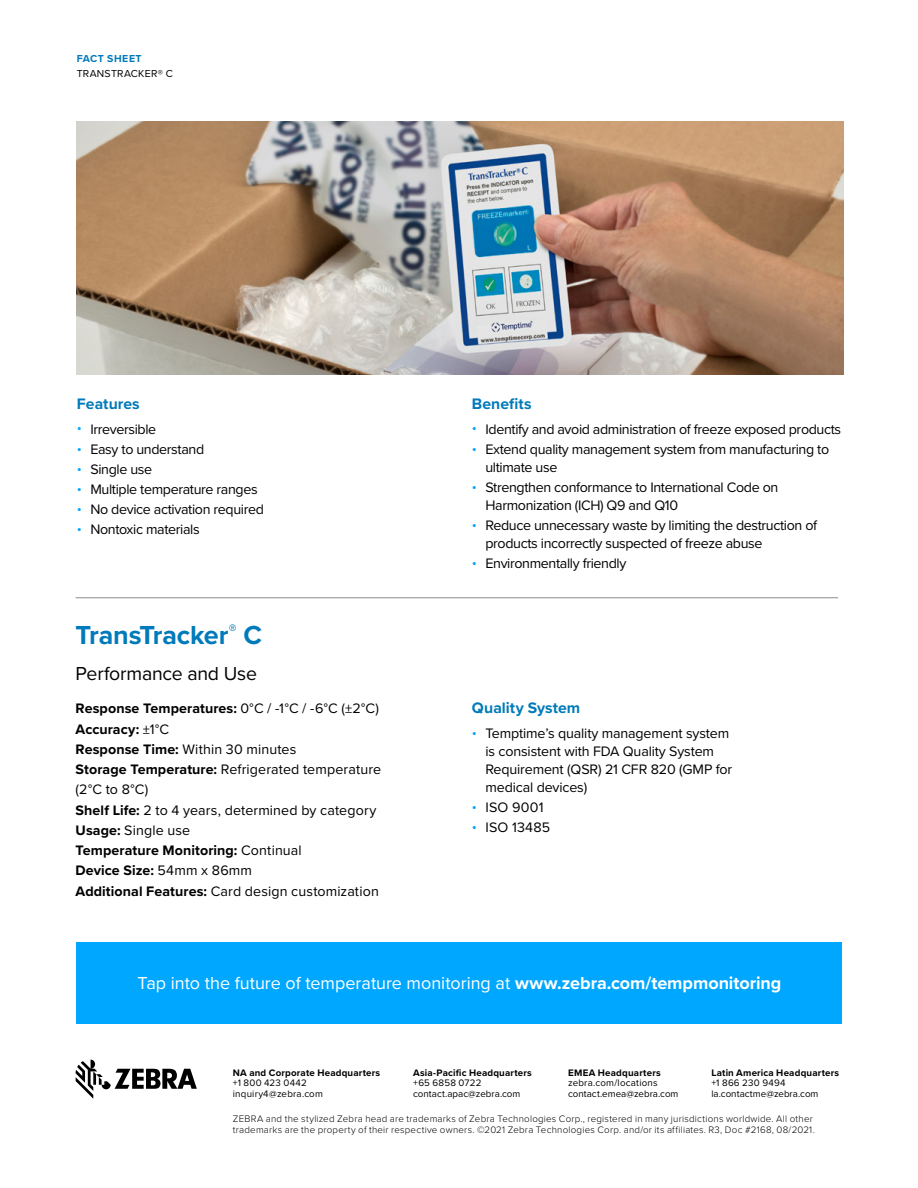
<style>
.page{position:relative;width:918px;height:1188px;background:#fff}
.page>*{position:absolute;margin:0;border:0;box-sizing:border-box;transform-origin:0 0}
.t1{font:700 27px "Proxima Nova";color:#007aba}
.t2{font:19.5px "Proxima Nova";letter-spacing:-.01em;color:#000}
.t3{font:18px "Proxima Nova";color:#fff}
.t4{font:700 15.75px "Proxima Nova";color:#007aba}
.t5{font:14.25px/18px "Proxima Nova";letter-spacing:-.025em;color:#000}
.t6{font:14.25px/20.2px "Proxima Nova";letter-spacing:.01em;color:#000}
.t7{font:10.5px "Proxima Nova";letter-spacing:.025em;color:#000}
.t8{font:700 10.5px "Proxima Nova";letter-spacing:.05em;color:#007aba}
.t9{font:300 9.75px/10.5px "Proxima Nova";letter-spacing:.025em;color:#000}
.t10{font:9.75px/10.5px "Proxima Nova";letter-spacing:.01em;color:#000}
.t11{font:700 9.75px "Proxima Nova";letter-spacing:.02em;color:#000}
.s1{color:#00a7ff}
.s2{font-weight:700}
</style>
<div class="page">
<div style="left:77px;top:943px;width:765px;height:81px;background:#00a7ff"></div>
<svg style="left:76px;top:1060px;width:121px;height:39px"></svg>
<img style="left:77px;top:122px;width:766px;height:253px">
<hr style="left:76px;top:597px;width:762px;height:1px;background:#999">
<p class="t8" style="left:77px;top:51px;width:67px">FACT SHEET</p>
<p class="t7" style="left:77px;top:65px;width:98px">TRANSTRACKER® C</p>
<p class="t4" style="left:77px;top:392px;width:64px">Features</p>
<p class="t5" style="left:77px;top:419px;width:81px"><span class="s1">•</span> Irreversible</p>
<p class="t5" style="left:77px;top:439px;width:129px"><span class="s1">•</span> Easy to understand</p>
<p class="t5" style="left:77px;top:460px;width:77px"><span class="s1">•</span> Single use</p>
<p class="t5" style="left:77px;top:480px;width:182px"><span class="s1">•</span> Multiple temperature ranges</p>
<p class="t5" style="left:77px;top:500px;width:189px"><span class="s1">•</span> No device activation required</p>
<p class="t5" style="left:77px;top:520px;width:124px"><span class="s1">•</span> Nontoxic materials</p>
<p class="t4" style="left:472px;top:392px;width:61px">Benefits</p>
<p class="t5" style="left:472px;top:419px;width:371px"><span class="s1">•</span> Identify and avoid administration of freeze exposed products</p>
<p class="t5" style="left:485px;top:439px;width:345px;text-indent:-13px"><span class="s1">•</span> Extend quality management system from manufacturing to ultimate use</p>
<p class="t5" style="left:485px;top:478px;width:294px;text-indent:-13px"><span class="s1">•</span> Strengthen conformance to International Code on<br>Harmonization (ICH) Q9 and Q10</p>
<p class="t5" style="left:485px;top:516px;width:333px;text-indent:-13px"><span class="s1">•</span> Reduce unnecessary waste by limiting the destruction of products incorrectly suspected of freeze abuse</p>
<p class="t5" style="left:472px;top:554px;width:156px"><span class="s1">•</span> Environmentally friendly</p>
<h1 class="t1" style="left:76px;top:615px;width:188px">TransTracker<sup>®</sup> C</h1>
<h2 class="t2" style="left:76px;top:659px;width:183px">Performance and Use</h2>
<p class="t6" style="left:76px;top:698px;width:307px"><span class="s2">Response Temperatures:</span> 0°C / -1°C / -6°C (±2°C)<br><span class="s2">Accuracy:</span> ±1°C<br><span class="s2">Response Time:</span> Within 30 minutes<br><span class="s2">Storage Temperature:</span> Refrigerated temperature (2°C to 8°C)<br><span class="s2">Shelf Life:</span> 2 to 4 years, determined by category <span class="s2">Usage:</span> Single use<br><span class="s2">Temperature Monitoring:</span> Continual<br><span class="s2">Device Size:</span> 54mm x 86mm<br><span class="s2">Additional Features:</span> Card design customization</p>
<p class="t4" style="left:472px;top:696px;width:110px">Quality System</p>
<p class="t5" style="left:485px;top:723px;width:248px;text-indent:-13px"><span class="s1">•</span> Temptime’s quality management system is consistent with FDA Quality System Requirement (QSR) 21 CFR 820 (GMP for medical devices)</p>
<p class="t5" style="left:472px;top:798px;width:73px"><span class="s1">•</span> ISO 9001</p>
<p class="t6" style="left:472px;top:817px;width:80px"><span class="s1">•</span> ISO 13485</p>
<p class="t3" style="left:138px;top:970px;width:645px">Tap into the future of temperature monitoring at <span class="s2">www.zebra.com/tempmonitoring</span></p>
<p class="t11" style="left:711px;top:1065px;width:129px">Latin America Headquarters</p>
<p class="t10" style="left:711px;top:1077px;width:109px">+1 866 230 9494 la.contactme@zebra.com</p>
<p class="t9" style="left:233px;top:1113px;width:583px">ZEBRA and the stylized Zebra head are trademarks of Zebra Technologies Corp., registered in many jurisdictions worldwide. All other trademarks are the property of their respective owners. ©2021 Zebra Technologies Corp. and/or its affiliates. R3, Doc #2168, 08/2021.</p>
<p class="t11" style="left:413px;top:1065px;width:120px">Asia-Pacific Headquarters</p>
<p class="t10" style="left:413px;top:1077px;width:109px">+65 6858 0722 contact.apac@zebra.com</p>
<p class="t11" style="left:233px;top:1065px;width:149px">NA and Corporate Headquarters</p>
<p class="t10" style="left:233px;top:1077px;width:92px">+1 800 423 0442 inquiry4@zebra.com</p>
<p class="t11" style="left:568px;top:1065px;width:94px">EMEA Headquarters</p>
<p class="t10" style="left:568px;top:1077px;width:112px">zebra.com/locations contact.emea@zebra.com</p>
</div>
